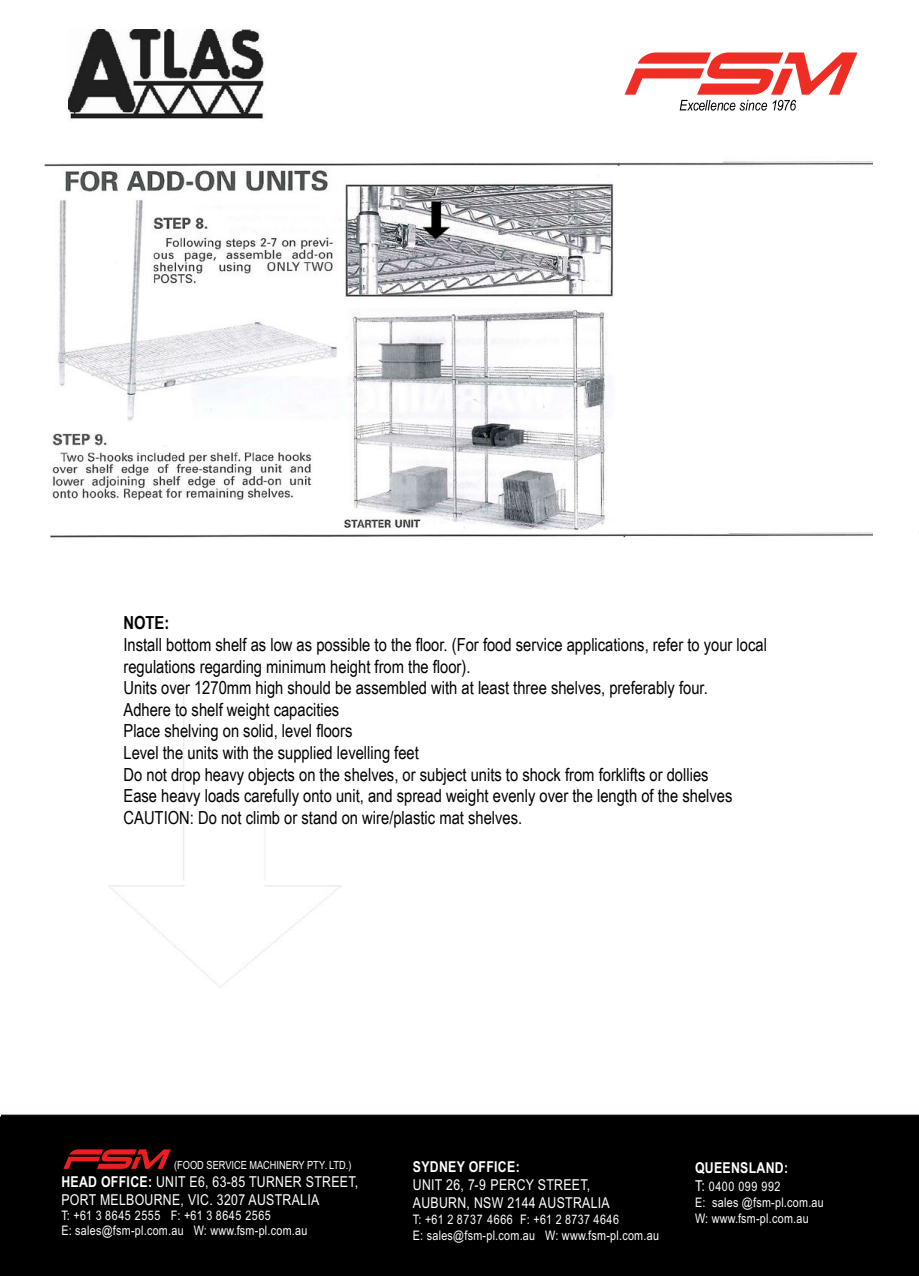
<style>
.page{position:relative;width:919px;height:1276px;background:#fff}
.page>*{position:absolute;margin:0;border:0;box-sizing:border-box;transform-origin:0 0}
.t1{font:18px/21.6px "Arial Narrow";color:#000}
.t2{font:700 18px "Arial Narrow";color:#000}
.t3{font:15px/18px "Arial Narrow";letter-spacing:.02em;color:#fff}
.t4{font:700 15px "Arial Narrow";letter-spacing:.02em;color:#fff}
.t5{font:13.2px/15.8px "Arial Narrow";letter-spacing:.04em;color:#fff}
.t6{font:11.25px "Arial Narrow";color:#fff}
.s1{font-weight:700}
.s2{font-size:15px}
</style>
<div class="page">
<img style="left:2px;top:161px;width:917px;height:955px">
<div style="left:872px;top:123px;width:45px;height:423px;background:#fff"></div>
<div style="left:0;top:1116px;width:919px;height:159px;background:#000"></div>
<svg style="left:63px;top:1149px;width:108px;height:19px;background:#810f13"></svg>
<img style="left:68px;top:30px;width:196px;height:89px">
<svg style="left:624px;top:52px;width:233px;height:59px"></svg>
<p class="t2" style="left:123px;top:609px;width:47px">NOTE:</p>
<p class="t1" style="left:123px;top:633px;width:645px">Install bottom shelf as low as possible to the floor. (For food service applications, refer to your local regulations regarding minimum height from the floor).<br>Units over 1270mm high should be assembled with at least three shelves, preferably four.<br>Adhere to shelf weight capacities<br>Place shelving on solid, level floors<br>Level the units with the supplied levelling feet<br>Do not drop heavy objects on the shelves, or subject units to shock from forklifts or dollies<br>Ease heavy loads carefully onto unit, and spread weight evenly over the length of the shelves CAUTION: Do not climb or stand on wire/plastic mat shelves.</p>
<p class="t6" style="left:174px;top:1157px;width:179px">(FOOD SERVICE MACHINERY PTY. LTD.)</p>
<p class="t3" style="left:61px;top:1172px;width:298px"><span class="s1">HEAD OFFICE:</span> UNIT E6, 63-85 TURNER STREET,<br>PORT MELBOURNE, VIC. 3207 AUSTRALIA</p>
<p class="t5" style="left:61px;top:1207px;width:248px;line-height:15px">T: +61 3 8645 2555 F: +61 3 8645 2565<br>E: sales@fsm-pl.com.au W: www.fsm-pl.com.au</p>
<p class="t4" style="left:413px;top:1155px;width:108px">SYDNEY OFFICE:</p>
<p class="t3" style="left:413px;top:1175px;width:198px">UNIT 26, 7-9 PERCY STREET,<br>AUBURN, NSW 2144 AUSTRALIA</p>
<p class="t5" style="left:413px;top:1211px;width:248px">T: +61 2 8737 4666 F: +61 2 8737 4646<br>E: sales@fsm-pl.com.au W: www.fsm-pl.com.au</p>
<p class="t4" style="left:695px;top:1156px;width:95px">QUEENSLAND:</p>
<p class="t5" style="left:695px;top:1178px;width:130px"><span class="s2">T:</span> 0400 099 992<br>E: sales @fsm-pl.com.au<br>W: www.fsm-pl.com.au</p>
</div>
